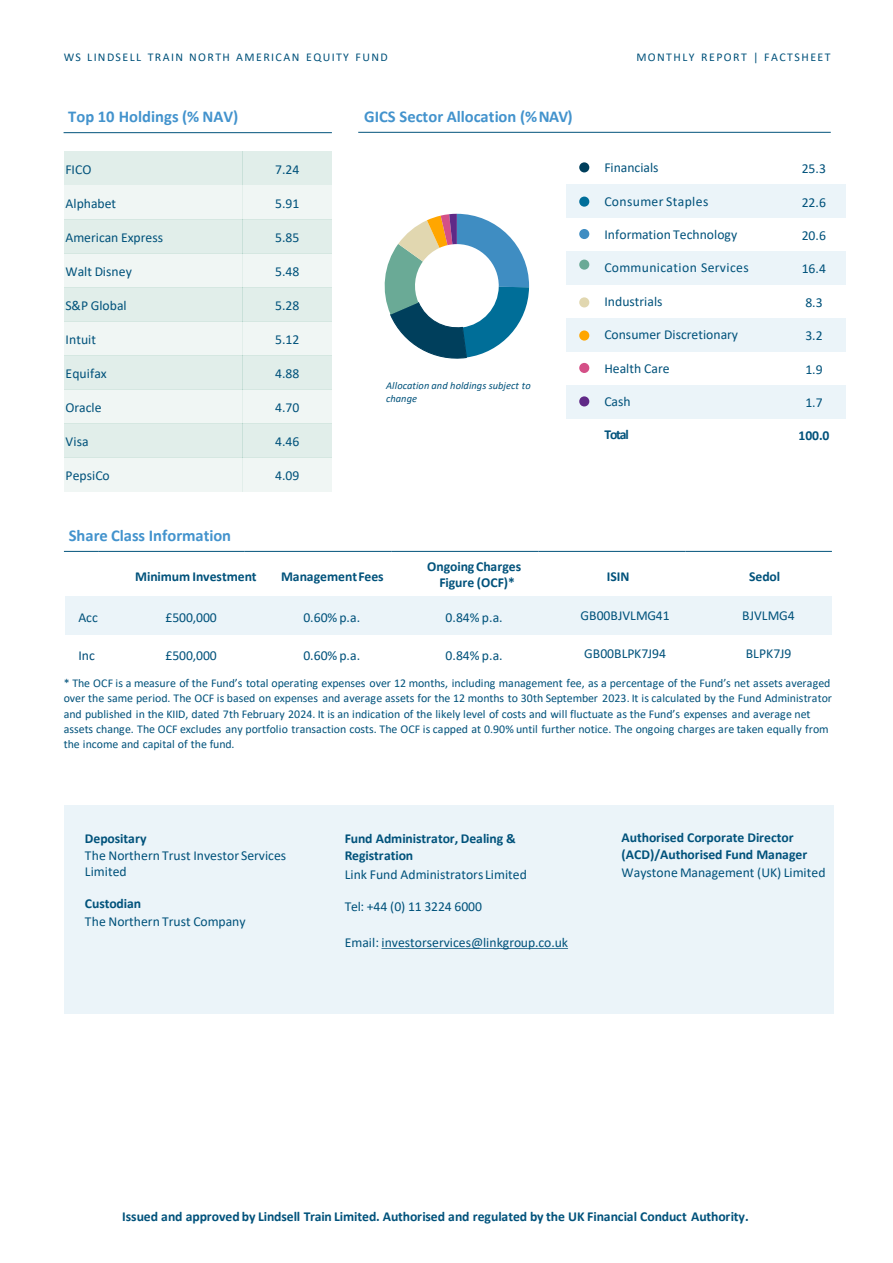
<style>
.page{position:relative;width:893px;height:1263px;background:#fff}
.page>*{position:absolute;margin:0;border:0;box-sizing:border-box;transform-origin:0 0}
.t1{font:700 16.5px "Calibri";color:#4393cd}
.t2{font:13.65px "Calibri";color:#00527b}
.t3{font:700 13.65px/16.2px "Calibri";letter-spacing:-.005em;color:#00527b}
.t4{font:13.65px "Calibri";letter-spacing:.025em;color:#00527b}
.t5{font:13.65px "Calibri";letter-spacing:.03em;color:#00527b}
.t6{font:13.65px "Calibri";color:#004c78}
.t7{font:11.85px/15.5px "Calibri";color:#00527b}
.t8{font:11.85px "Calibri";letter-spacing:.12em;color:#00527b}
.t9{font:italic 10.5px/12.6px "Calibri";letter-spacing:.005em;color:#00527b}
</style>
<div class="page">
<svg style="left:384px;top:214px;width:145px;height:145px"></svg>
<hr style="left:64px;top:551px;width:34px;height:1px;background:#00527b">
<hr style="left:98px;top:551px;width:147px;height:1px;background:#00527b">
<hr style="left:245px;top:551px;width:146px;height:1px;background:#00527b">
<hr style="left:392px;top:551px;width:146px;height:1px;background:#00527b">
<hr style="left:538px;top:551px;width:147px;height:1px;background:#00527b">
<hr style="left:685px;top:551px;width:146px;height:1px;background:#00527b">
<hr style="left:64px;top:132px;width:268px;height:1px;background:#00527b">
<div style="left:64px;top:151px;width:179px;height:34px;background:#e1eeea"></div>
<div style="left:243px;top:151px;width:89px;height:34px;background:#e1eeea"></div>
<div style="left:64px;top:185px;width:179px;height:34px;background:#f0f6f4"></div>
<div style="left:243px;top:185px;width:89px;height:34px;background:#f0f6f4"></div>
<div style="left:64px;top:219px;width:179px;height:34px;background:#e1eeea"></div>
<div style="left:243px;top:219px;width:89px;height:34px;background:#e1eeea"></div>
<div style="left:64px;top:253px;width:179px;height:34px;background:#f0f6f4"></div>
<div style="left:243px;top:253px;width:89px;height:34px;background:#f0f6f4"></div>
<div style="left:64px;top:287px;width:179px;height:34px;background:#e1eeea"></div>
<div style="left:243px;top:287px;width:89px;height:34px;background:#e1eeea"></div>
<div style="left:64px;top:321px;width:179px;height:34px;background:#f0f6f4"></div>
<div style="left:243px;top:321px;width:89px;height:34px;background:#f0f6f4"></div>
<div style="left:64px;top:355px;width:179px;height:34px;background:#e1eeea"></div>
<div style="left:243px;top:355px;width:89px;height:34px;background:#e1eeea"></div>
<div style="left:64px;top:389px;width:179px;height:34px;background:#f0f6f4"></div>
<div style="left:243px;top:389px;width:89px;height:34px;background:#f0f6f4"></div>
<div style="left:64px;top:423px;width:179px;height:34px;background:#e1eeea"></div>
<div style="left:243px;top:423px;width:89px;height:34px;background:#e1eeea"></div>
<div style="left:64px;top:457px;width:179px;height:34px;background:#f0f6f4"></div>
<div style="left:243px;top:457px;width:89px;height:34px;background:#f0f6f4"></div>
<hr style="left:358px;top:132px;width:472px;height:1px;background:#00527b">
<div style="left:566px;top:185px;width:215px;height:33px;background:#ebf4f9"></div>
<div style="left:781px;top:185px;width:65px;height:33px;background:#ebf4f9"></div>
<div style="left:566px;top:251px;width:215px;height:34px;background:#ebf4f9"></div>
<div style="left:781px;top:251px;width:65px;height:34px;background:#ebf4f9"></div>
<div style="left:566px;top:318px;width:215px;height:33px;background:#ebf4f9"></div>
<div style="left:781px;top:318px;width:65px;height:33px;background:#ebf4f9"></div>
<div style="left:566px;top:385px;width:215px;height:33px;background:#ebf4f9"></div>
<div style="left:781px;top:385px;width:65px;height:33px;background:#ebf4f9"></div>
<div style="left:64px;top:806px;width:769px;height:208px;background:#ebf4f9"></div>
<svg style="left:381px;top:948px;width:187px;height:1px"></svg>
<div style="left:579px;top:162px;width:10px;height:10px;background:#003f5c;border-radius:50%"></div>
<div style="left:579px;top:197px;width:10px;height:10px;background:#006e9a;border-radius:50%"></div>
<div style="left:579px;top:229px;width:10px;height:10px;background:#3f8dc2;border-radius:50%"></div>
<div style="left:579px;top:260px;width:10px;height:10px;background:#6aaa96;border-radius:50%"></div>
<div style="left:579px;top:297px;width:10px;height:10px;background:#e1d7b0;border-radius:50%"></div>
<div style="left:579px;top:330px;width:10px;height:11px;background:#ffa600;border-radius:50%"></div>
<div style="left:579px;top:363px;width:10px;height:10px;background:#d45087;border-radius:50%"></div>
<div style="left:579px;top:396px;width:10px;height:10px;background:#602987;border-radius:50%"></div>
<div style="left:65px;top:596px;width:42px;height:39px;background:#ebf4f9"></div>
<div style="left:107px;top:596px;width:172px;height:39px;background:#ebf4f9"></div>
<div style="left:279px;top:596px;width:116px;height:39px;background:#ebf4f9"></div>
<div style="left:395px;top:596px;width:149px;height:39px;background:#ebf4f9"></div>
<div style="left:544px;top:596px;width:132px;height:39px;background:#ebf4f9"></div>
<div style="left:676px;top:596px;width:155px;height:39px;background:#ebf4f9"></div>
<p class="t8" style="left:64px;top:49px;width:325px">WS LINDSELL TRAIN NORTH AMERICAN EQUITY FUND</p>
<p class="t8" style="left:636px;top:49px;width:196px">MONTHLY REPORT | FACTSHEET</p>
<p class="t1" style="left:68px;top:105px;width:172px">Top 10 Holdings (% NAV)</p>
<p class="t2" style="left:65px;top:160px;width:27px">FICO</p>
<p class="t2" style="left:275px;top:160px;width:26px">7.24</p>
<p class="t2" style="left:65px;top:193px;width:52px">Alphabet</p>
<p class="t2" style="left:275px;top:193px;width:26px">5.91</p>
<p class="t2" style="left:65px;top:228px;width:99px">American Express</p>
<p class="t2" style="left:275px;top:228px;width:26px">5.85</p>
<p class="t2" style="left:65px;top:262px;width:68px">Walt Disney</p>
<p class="t2" style="left:275px;top:262px;width:26px">5.48</p>
<p class="t2" style="left:65px;top:296px;width:63px">S&amp;P Global</p>
<p class="t2" style="left:275px;top:296px;width:26px">5.28</p>
<p class="t2" style="left:65px;top:330px;width:32px">Intuit</p>
<p class="t2" style="left:275px;top:330px;width:26px">5.12</p>
<p class="t2" style="left:65px;top:364px;width:43px">Equifax</p>
<p class="t2" style="left:275px;top:364px;width:26px">4.88</p>
<p class="t2" style="left:65px;top:398px;width:37px">Oracle</p>
<p class="t2" style="left:275px;top:398px;width:26px">4.70</p>
<p class="t2" style="left:65px;top:432px;width:25px">Visa</p>
<p class="t2" style="left:275px;top:432px;width:26px">4.46</p>
<p class="t2" style="left:65px;top:466px;width:46px">PepsiCo</p>
<p class="t2" style="left:275px;top:466px;width:26px">4.09</p>
<p class="t1" style="left:69px;top:524px;width:164px">Share Class Information</p>
<p class="t1" style="left:364px;top:105px;width:210px">GICS Sector Allocation (%NAV)</p>
<p class="t9" style="left:386px;top:379px;width:146px">Allocation and holdings subject to change</p>
<p class="t2" style="left:604px;top:158px;width:56px">Financials</p>
<p class="t2" style="left:801px;top:159px;width:26px">25.3</p>
<p class="t5" style="left:604px;top:192px;width:105px">Consumer Staples</p>
<p class="t2" style="left:801px;top:193px;width:26px">22.6</p>
<p class="t2" style="left:604px;top:225px;width:134px">Information Technology</p>
<p class="t2" style="left:801px;top:226px;width:26px">20.6</p>
<p class="t4" style="left:604px;top:258px;width:146px">Communication Services</p>
<p class="t2" style="left:801px;top:259px;width:26px">16.4</p>
<p class="t2" style="left:604px;top:292px;width:60px">Industrials</p>
<p class="t2" style="left:805px;top:293px;width:19px">8.3</p>
<p class="t2" style="left:604px;top:325px;width:135px">Consumer Discretionary</p>
<p class="t2" style="left:805px;top:326px;width:19px">3.2</p>
<p class="t2" style="left:604px;top:359px;width:67px">Health Care</p>
<p class="t2" style="left:805px;top:359px;width:19px">1.9</p>
<p class="t2" style="left:604px;top:392px;width:28px">Cash</p>
<p class="t2" style="left:805px;top:393px;width:19px">1.7</p>
<p class="t3" style="left:604px;top:427px;width:26px">Total</p>
<p class="t3" style="left:798px;top:427px;width:33px">100.0</p>
<p class="t3" style="left:135px;top:568px;width:123px">Minimum Investment</p>
<p class="t3" style="left:281px;top:568px;width:104px">ManagementFees</p>
<p class="t3" style="left:427px;top:558px;width:96px;text-align:center">OngoingCharges<br>Figure (OCF)*</p>
<p class="t3" style="left:606px;top:568px;width:24px">ISIN</p>
<p class="t3" style="left:749px;top:568px;width:33px">Sedol</p>
<p class="t2" style="left:78px;top:608px;width:21px">Acc</p>
<p class="t2" style="left:165px;top:608px;width:53px">£500,000</p>
<p class="t2" style="left:303px;top:608px;width:58px">0.60% p.a.</p>
<p class="t2" style="left:445px;top:608px;width:59px">0.84% p.a.</p>
<p class="t2" style="left:580px;top:606px;width:91px">GB00BJVLMG41</p>
<p class="t2" style="left:742px;top:606px;width:54px">BJVLMG4</p>
<p class="t6" style="left:78px;top:646px;width:18px">Inc</p>
<p class="t2" style="left:165px;top:646px;width:53px">£500,000</p>
<p class="t2" style="left:303px;top:646px;width:58px">0.60% p.a.</p>
<p class="t2" style="left:445px;top:646px;width:59px">0.84% p.a.</p>
<p class="t2" style="left:584px;top:644px;width:83px">GB00BLPK7J94</p>
<p class="t2" style="left:745px;top:644px;width:47px">BLPK7J9</p>
<p class="t7" style="left:64px;top:675px;width:769px">* The OCF is a measure of the Fund’s total operating expenses over 12 months, including management fee, as a percentage of the Fund’s net assets averaged over the same period. The OCF is based on expenses and average assets for the 12 months to 30th September 2023. It is calculated by the Fund Administrator and published in the KIID, dated 7th February 2024. It is an indication of the likely level of costs and will fluctuate as the Fund’s expenses and average net assets change. The OCF excludes any portfolio transaction costs. The OCF is capped at 0.90% until further notice. The ongoing charges are taken equally from the income and capital of the fund.</p>
<p class="t3" style="left:85px;top:830px;width:63px">Depositary</p>
<p class="t2" style="left:85px;top:845px;width:203px">The Northern Trust Investor Services</p>
<p class="t2" style="left:85px;top:862px;width:43px">Limited</p>
<p class="t3" style="left:85px;top:895px;width:58px">Custodian</p>
<p class="t2" style="left:85px;top:912px;width:162px">The Northern Trust Company</p>
<p class="t3" style="left:345px;top:830px;width:172px;line-height:17.2px">Fund Administrator, Dealing &amp;<br>Registration</p>
<p class="t2" style="left:345px;top:865px;width:184px">Link Fund Administrators Limited</p>
<p class="t2" style="left:345px;top:897px;width:139px">Tel: +44 (0) 11 3224 6000</p>
<p class="t2" style="left:345px;top:933px;width:225px">Email: investorservices@linkgroup.co.uk</p>
<p class="t3" style="left:621px;top:830px;width:187px">Authorised Corporate Director (ACD)/Authorised Fund Manager</p>
<p class="t2" style="left:621px;top:863px;width:205px">Waystone Management (UK) Limited</p>
<p class="t3" style="left:122px;top:1208px;width:628px">Issued and approved by Lindsell Train Limited. Authorised and regulated by the UK Financial Conduct Authority.</p>
</div>
